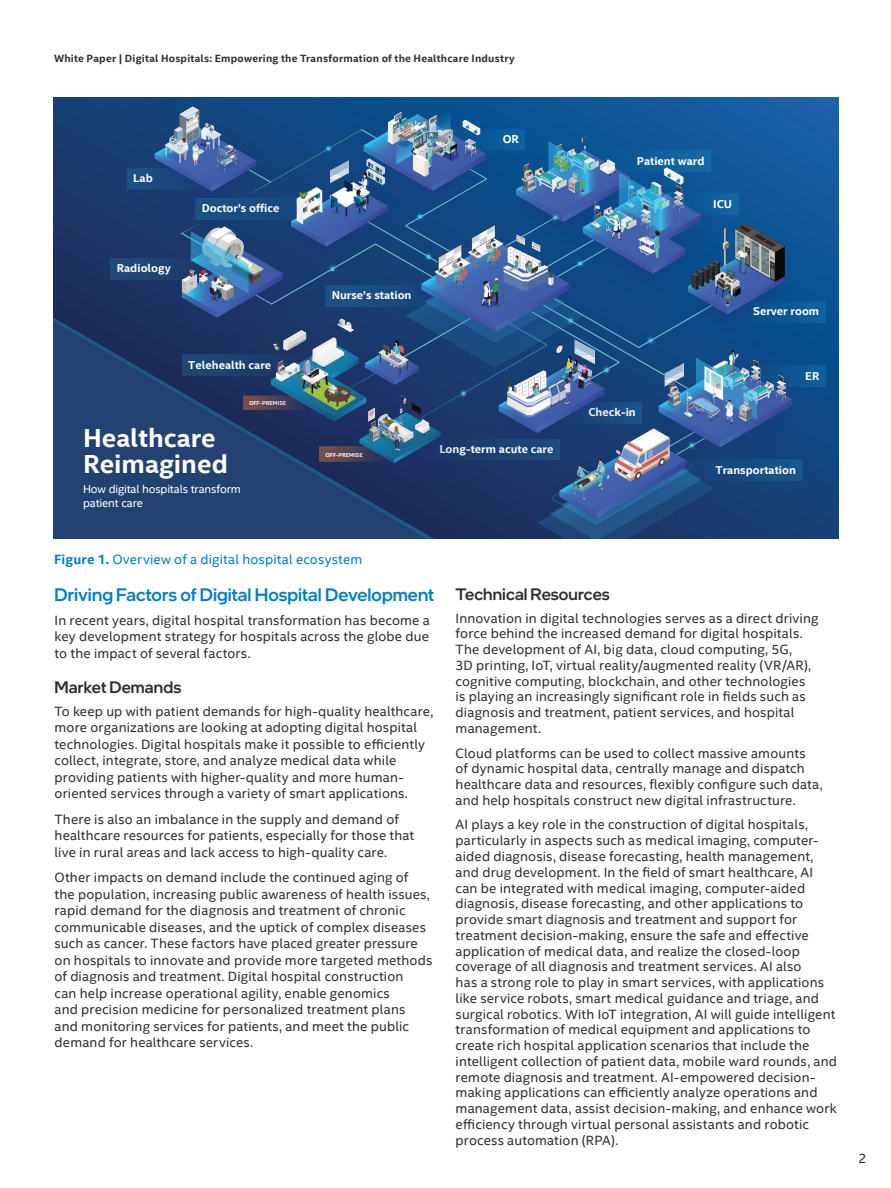
<style>
.page{position:relative;width:891px;height:1188px;background:#fff}
.page>*{position:absolute;margin:0;border:0;box-sizing:border-box;transform-origin:0 0}
.t1{font:700 26.25px/26.1px "Intel Clear";color:#fff}
.t2{font:500 18px "Intel One Display";letter-spacing:.005em;color:#007ec5}
.t3{font:500 16.5px "Intel One Display";letter-spacing:.005em;color:#2d2f2e}
.t4{font:13.5px/15.8px "Intel Clear";letter-spacing:.01em;color:#2d2f2e}
.t5{font:13.5px "Intel Clear";letter-spacing:.01em;color:#007ec5}
.t6{font:700 11.4px "Intel Clear";color:#fff}
.t7{font:11.4px/14px "Intel Clear";letter-spacing:-.01em;color:#fff}
.t8{font:700 10.5px "Intel Clear";letter-spacing:.02em;color:#2d2f2e}
.t9{font:700 5.7px "Intel Clear";letter-spacing:-.005em;color:#fff}
.s1{font-weight:700}
</style>
<div class="page">
<svg style="left:54px;top:98px;width:785px;height:440px;background:#154680"></svg>
<img style="left:54px;top:317px;width:380px;height:221px">
<img style="left:729px;top:223px;width:80px;height:123px">
<img style="left:111px;top:259px;width:45px;height:20px">
<img style="left:127px;top:169px;width:6px;height:21px">
<img style="left:818px;top:365px;width:7px;height:21px">
<img style="left:729px;top:301px;width:96px;height:21px">
<img style="left:731px;top:193px;width:7px;height:21px">
<img style="left:182px;top:355px;width:45px;height:21px">
<img style="left:529px;top:468px;width:188px;height:70px">
<img style="left:156px;top:226px;width:71px;height:125px">
<div style="left:340px;top:468px;width:132px;height:27px;background:#1c2e5d"></div>
<img style="left:632px;top:350px;width:186px;height:132px">
<img style="left:133px;top:106px;width:145px;height:114px">
<img style="left:196px;top:199px;width:31px;height:20px">
<img style="left:334px;top:102px;width:176px;height:26px">
<img style="left:227px;top:128px;width:502px;height:340px">
<img style="left:627px;top:402px;width:15px;height:21px">
<img style="left:397px;top:224px;width:197px;height:140px">
<img style="left:475px;top:339px;width:152px;height:127px">
<img style="left:242px;top:319px;width:170px;height:138px">
<img style="left:342px;top:336px;width:100px;height:75px">
<p class="t8" style="left:54px;top:51px;width:462px">White Paper | Digital Hospitals: Empowering the Transformation of the Healthcare Industry</p>
<p class="t6" style="left:133px;top:171px;width:21px">Lab</p>
<p class="t6" style="left:117px;top:261px;width:55px">Radiology</p>
<p class="t6" style="left:202px;top:200px;width:79px">Doctor’s office</p>
<p class="t6" style="left:188px;top:357px;width:84px">Telehealth care</p>
<p class="t9" style="left:249px;top:399px;width:39px">OFF-PREMISE</p>
<h1 class="t1" style="left:83px;top:424px;width:146px">Healthcare<br>Reimagined</h1>
<p class="t7" style="left:83px;top:481px;width:159px">How digital hospitals transform patient care</p>
<p class="t6" style="left:332px;top:287px;width:81px">Nurse’s station</p>
<p class="t9" style="left:326px;top:451px;width:39px">OFF-PREMISE</p>
<p class="t5" style="left:54px;top:550px;width:310px"><span class="s1">Figure 1.</span> Overview of a digital hospital ecosystem</p>
<p class="t6" style="left:503px;top:132px;width:18px">OR</p>
<p class="t6" style="left:439px;top:442px;width:116px">Long-term acute care</p>
<p class="t6" style="left:637px;top:153px;width:69px">Patient ward</p>
<p class="t6" style="left:713px;top:196px;width:21px">ICU</p>
<p class="t6" style="left:588px;top:405px;width:49px">Check-in</p>
<p class="t6" style="left:753px;top:304px;width:68px">Server room</p>
<p class="t6" style="left:805px;top:368px;width:16px">ER</p>
<p class="t6" style="left:716px;top:462px;width:82px">Transportation</p>
<h2 class="t2" style="left:55px;top:583px;width:381px">Driving Factors of Digital Hospital Development</h2>
<p class="t4" style="left:55px;top:611px;width:377px;line-height:16.5px;text-align:justify">In recent years, digital hospital transformation has become a key development strategy for hospitals across the globe due to the impact of several factors.</p>
<p class="t3" style="left:55px;top:676px;width:128px">Market Demands</p>
<p class="t4" style="left:55px;top:703px;width:380px;line-height:16.5px">To keep up with patient demands for high-quality healthcare, more organizations are looking at adopting digital hospital technologies. Digital hospitals make it possible to efficiently collect, integrate, store, and analyze medical data while providing patients with higher-quality and more human&shy;oriented services through a variety of smart applications.</p>
<p class="t4" style="left:55px;top:810px;width:361px;line-height:16.5px">There is also an imbalance in the supply and demand of healthcare resources for patients, especially for those that live in rural areas and lack access to high-quality care.</p>
<p class="t4" style="left:55px;top:869px;width:379px;line-height:16.5px">Other impacts on demand include the continued aging of<br>the population, increasing public awareness of health issues, rapid demand for the diagnosis and treatment of chronic communicable diseases, and the uptick of complex diseases such as cancer. These factors have placed greater pressure on hospitals to innovate and provide more targeted methods of diagnosis and treatment. Digital hospital construction<br>can help increase operational agility, enable genomics<br>and precision medicine for personalized treatment plans<br>and monitoring services for patients, and meet the public demand for healthcare services.</p>
<p class="t3" style="left:456px;top:584px;width:156px">Technical Resources</p>
<p class="t4" style="left:456px;top:610px;width:364px">Innovation in digital technologies serves as a direct driving force behind the increased demand for digital hospitals.<br>The development of AI, big data, cloud computing, 5G,<br>3D printing, IoT, virtual reality/augmented reality (VR/AR), cognitive computing, blockchain, and other technologies<br>is playing an increasingly significant role in fields such as diagnosis and treatment, patient services, and hospital management.</p>
<p class="t4" style="left:456px;top:745px;width:369px">Cloud platforms can be used to collect massive amounts<br>of dynamic hospital data, centrally manage and dispatch healthcare data and resources, flexibly configure such data, and help hospitals construct new digital infrastructure.</p>
<p class="t4" style="left:456px;top:816px;width:383px">AI plays a key role in the construction of digital hospitals, particularly in aspects such as medical imaging, computer&shy;aided diagnosis, disease forecasting, health management, and drug development. In the field of smart healthcare, AI can be integrated with medical imaging, computer-aided diagnosis, disease forecasting, and other applications to provide smart diagnosis and treatment and support for treatment decision-making, ensure the safe and effective application of medical data, and realize the closed-loop coverage of all diagnosis and treatment services. AI also<br>has a strong role to play in smart services, with applications like service robots, smart medical guidance and triage, and surgical robotics. With IoT integration, AI will guide intelligent transformation of medical equipment and applications to create rich hospital application scenarios that include the intelligent collection of patient data, mobile ward rounds, and remote diagnosis and treatment. AI-empowered decision&shy;making applications can efficiently analyze operations and management data, assist decision-making, and enhance work efficiency through virtual personal assistants and robotic process automation (RPA).</p>
<p class="t4" style="left:858px;top:1150px;width:10px">2</p>
</div>
